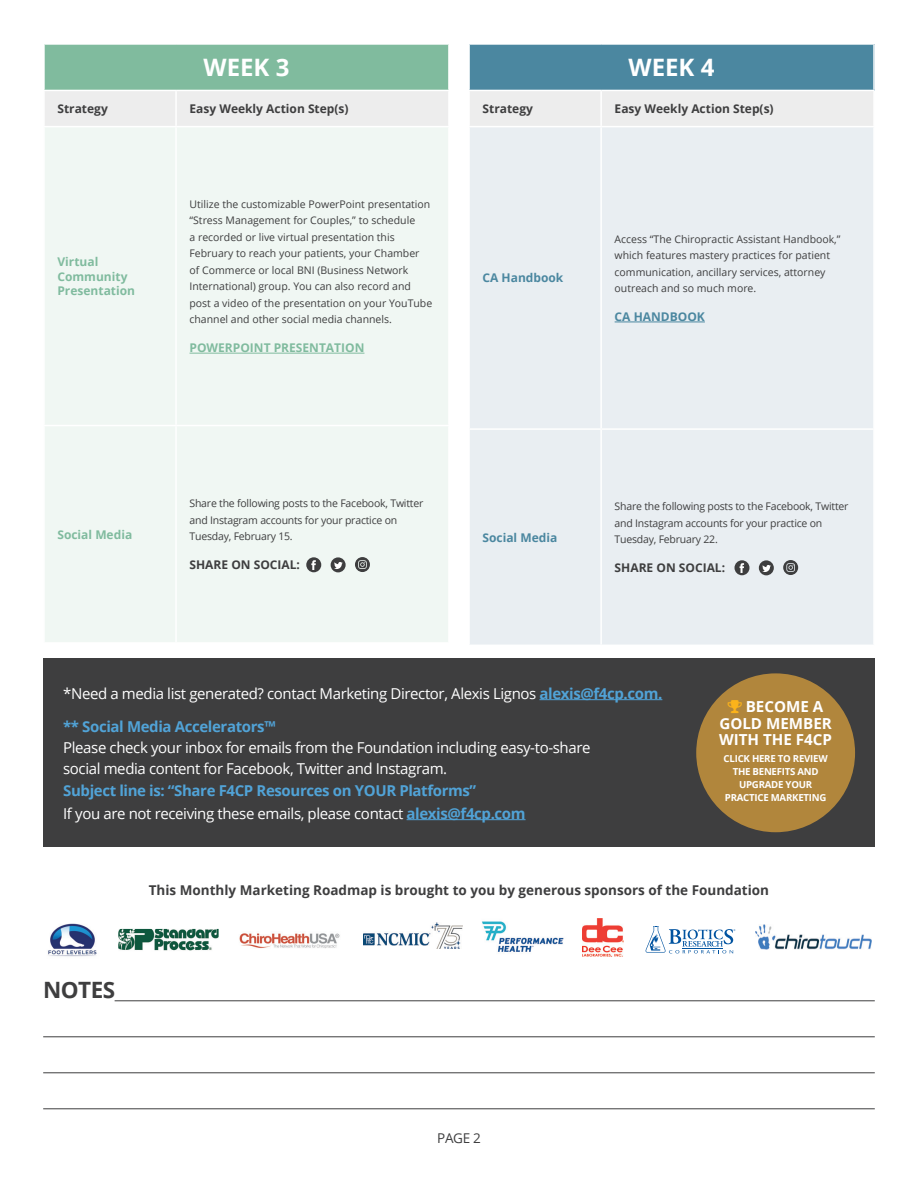
<style>
.page{position:relative;width:918px;height:1188px;background:#fff}
.page>*{position:absolute;margin:0;border:0;box-sizing:border-box;transform-origin:0 0}
.t1{font:700 24px "Open Sans";color:#fff}
.t2{font:700 22.5px "Open Sans";letter-spacing:-.025em;color:#3e3e3f}
.t3{font:700 15.15px/16.5px "Open Sans";color:#fff}
.t4{font:15px/21px "Open Sans";letter-spacing:-.025em;color:#fff}
.t5{font:700 15px/22.5px "Open Sans";letter-spacing:-.025em;color:#51a3d7}
.t6{font:700 13.5px "Open Sans";color:#3e3e3f}
.t7{font:13.5px "Open Sans";color:#3e3e3f}
.t8{font:700 12px "Open Sans";color:#3e3e3f}
.t9{font:700 12px/14.4px "Open Sans";color:#80bb9e}
.t10{font:700 12px "Open Sans";color:#4b87a0}
.t11{font:10.5px/16.5px "Open Sans";color:#3e3e3f}
.t12{font:10.5px/16.5px "Open Sans";letter-spacing:-.02em;color:#3e3e3f}
.t13{font:700 9.6px/13.2px "Open Sans";letter-spacing:-.025em;color:#fff;text-align:center}
.s1{font-weight:700;color:#51a3d7}
.s2{font-weight:400;color:#fff}
</style>
<div class="page">
<div style="left:44px;top:44px;width:405px;height:46px;background:#80bb9e"></div>
<div style="left:45px;top:91px;width:403px;height:35px;background:#ededed"></div>
<div style="left:45px;top:128px;width:403px;height:514px;background:#f0f7f3"></div>
<hr style="left:43px;top:43px;width:133px;height:2px;background:#fff">
<hr style="left:43px;top:45px;width:2px;height:45px;background:#fff">
<hr style="left:176px;top:43px;width:274px;height:2px;background:#fff">
<hr style="left:448px;top:45px;width:2px;height:45px;background:#fff">
<hr style="left:175px;top:91px;width:2px;height:35px;background:#fff">
<hr style="left:175px;top:127px;width:2px;height:298px;background:#fff">
<hr style="left:43px;top:425px;width:133px;height:1px;background:#fff">
<hr style="left:176px;top:425px;width:274px;height:1px;background:#fff">
<hr style="left:175px;top:426px;width:2px;height:216px;background:#fff">
<hr style="left:190px;top:353px;width:174px;height:1px;background:#80bb9e">
<div style="left:306px;top:557px;width:15px;height:15px;background:#3e3e3f;border-radius:50%"></div>
<svg style="left:311px;top:560px;width:5px;height:10px"></svg>
<div style="left:331px;top:557px;width:15px;height:15px;background:#3e3e3f;border-radius:50%"></div>
<svg style="left:334px;top:562px;width:9px;height:7px"></svg>
<svg style="left:355px;top:557px;width:15px;height:15px"></svg>
<div style="left:469px;top:44px;width:405px;height:46px;background:#4b87a0"></div>
<div style="left:470px;top:91px;width:403px;height:35px;background:#ededed"></div>
<div style="left:470px;top:127px;width:403px;height:518px;background:#e9eef2"></div>
<hr style="left:468px;top:43px;width:133px;height:2px;background:#fff">
<hr style="left:468px;top:45px;width:2px;height:45px;background:#fff">
<hr style="left:601px;top:43px;width:274px;height:2px;background:#fff">
<hr style="left:873px;top:45px;width:2px;height:45px;background:#fff">
<hr style="left:600px;top:91px;width:2px;height:35px;background:#fff">
<hr style="left:600px;top:127px;width:2px;height:301px;background:#fff">
<hr style="left:468px;top:428px;width:133px;height:2px;background:#fff">
<hr style="left:601px;top:428px;width:274px;height:2px;background:#fff">
<hr style="left:600px;top:430px;width:2px;height:215px;background:#fff">
<hr style="left:615px;top:322px;width:90px;height:1px;background:#4b87a0">
<div style="left:735px;top:560px;width:14px;height:15px;background:#3e3e3f;border-radius:50%"></div>
<svg style="left:740px;top:563px;width:4px;height:10px"></svg>
<div style="left:759px;top:560px;width:15px;height:15px;background:#3e3e3f;border-radius:50%"></div>
<svg style="left:762px;top:565px;width:9px;height:7px"></svg>
<svg style="left:783px;top:560px;width:15px;height:15px"></svg>
<div style="left:43px;top:658px;width:832px;height:189px;background:#3e3e3f"></div>
<hr style="left:539px;top:699px;width:123px;height:1px;background:#51a3d7">
<hr style="left:407px;top:819px;width:119px;height:1px;background:#51a3d7">
<div style="left:696px;top:673px;width:159px;height:159px;background:#b1863c;border-radius:50%"></div>
<hr style="left:115px;top:1000px;width:760px;height:1px;background:#3e3e3f">
<hr style="left:43px;top:1036px;width:832px;height:1px;background:#3e3e3f">
<hr style="left:43px;top:1072px;width:832px;height:1px;background:#3e3e3f">
<hr style="left:43px;top:1108px;width:832px;height:1px;background:#3e3e3f">
<img style="left:482px;top:921px;width:82px;height:31px">
<img style="left:755px;top:925px;width:117px;height:24px">
<img style="left:364px;top:922px;width:99px;height:26px">
<img style="left:118px;top:929px;width:101px;height:22px">
<svg style="left:645px;top:926px;width:90px;height:28px"></svg>
<hr style="left:682px;top:948px;width:41px;height:1px;background:#0153a0">
<img style="left:48px;top:923px;width:49px;height:34px">
<img style="left:239px;top:933px;width:101px;height:16px">
<img style="left:582px;top:918px;width:41px;height:38px">
<p class="t1" style="left:203px;top:51px;width:87px">WEEK 3</p>
<p class="t8" style="left:57px;top:100px;width:52px">Strategy</p>
<p class="t8" style="left:190px;top:100px;width:161px">Easy Weekly Action Step(s)</p>
<p class="t9" style="left:57px;top:254px;width:79px">Virtual<br>Community<br>Presentation</p>
<p class="t11" style="left:190px;top:196px;width:244px">Utilize the customizable PowerPoint presentation “Stress Management for Couples,” to schedule<br>a recorded or live virtual presentation this February to reach your patients, your Chamber<br>of Commerce or local BNI (Business Network International) group. You can also record and post a video of the presentation on your YouTube channel and other social media channels.</p>
<p class="t9" style="left:190px;top:340px;width:176px">POWERPOINT PRESENTATION</p>
<p class="t1" style="left:629px;top:51px;width:87px">WEEK 4</p>
<p class="t8" style="left:483px;top:100px;width:52px">Strategy</p>
<p class="t8" style="left:615px;top:100px;width:161px">Easy Weekly Action Step(s)</p>
<p class="t10" style="left:483px;top:270px;width:82px">CA Handbook</p>
<p class="t11" style="left:615px;top:230px;width:227px">Access “The Chiropractic Assistant Handbook,” which features mastery practices for patient communication, ancillary services, attorney outreach and so much more.</p>
<p class="t10" style="left:615px;top:308px;width:92px">CA HANDBOOK</p>
<p class="t9" style="left:57px;top:527px;width:76px">Social Media</p>
<p class="t12" style="left:190px;top:495px;width:235px">Share the following posts to the Facebook, Twitter and Instagram accounts for your practice on<br>Tuesday, February 15.</p>
<p class="t8" style="left:190px;top:556px;width:112px">SHARE ON SOCIAL:</p>
<p class="t10" style="left:483px;top:529px;width:76px">Social Media</p>
<p class="t12" style="left:615px;top:498px;width:235px">Share the following posts to the Facebook, Twitter and Instagram accounts for your practice on<br>Tuesday, February 22.</p>
<p class="t8" style="left:615px;top:559px;width:112px">SHARE ON SOCIAL:</p>
<p class="t4" style="left:63px;top:682px;width:601px">*Need a media list generated? contact Marketing Director, Alexis Lignos <span class="s1">alexis@f4cp.com.</span></p>
<p class="t4" style="left:63px;top:715px;width:529px"><span class="s1">** Social Media Accelerators™<br></span>Please check your inbox for emails from the Foundation including easy-to-share social media content for Facebook, Twitter and Instagram.</p>
<p class="t5" style="left:63px;top:779px;width:464px">Subject line is: “Share F4CP Resources on YOUR Platforms”<br><span class="s2">If you are not receiving these emails, please contact</span> alexis@f4cp.com</p>
<p class="t3" style="left:719px;top:698px;width:115px;text-indent:27px">BECOME A<br>GOLD MEMBER<br>WITH THE F4CP</p>
<p class="t13" style="left:724px;top:752px;width:106px">CLICK HERE TO REVIEW<br>THE BENEFITS AND<br>UPGRADE YOUR<br>PRACTICE MARKETING</p>
<p class="t2" style="left:43px;top:974px;width:73px">NOTES</p>
<p class="t6" style="left:149px;top:880px;width:622px">This Monthly Marketing Roadmap is brought to you by generous sponsors of the Foundation</p>
<p class="t7" style="left:437px;top:1129px;width:45px">PAGE 2</p>
</div>
